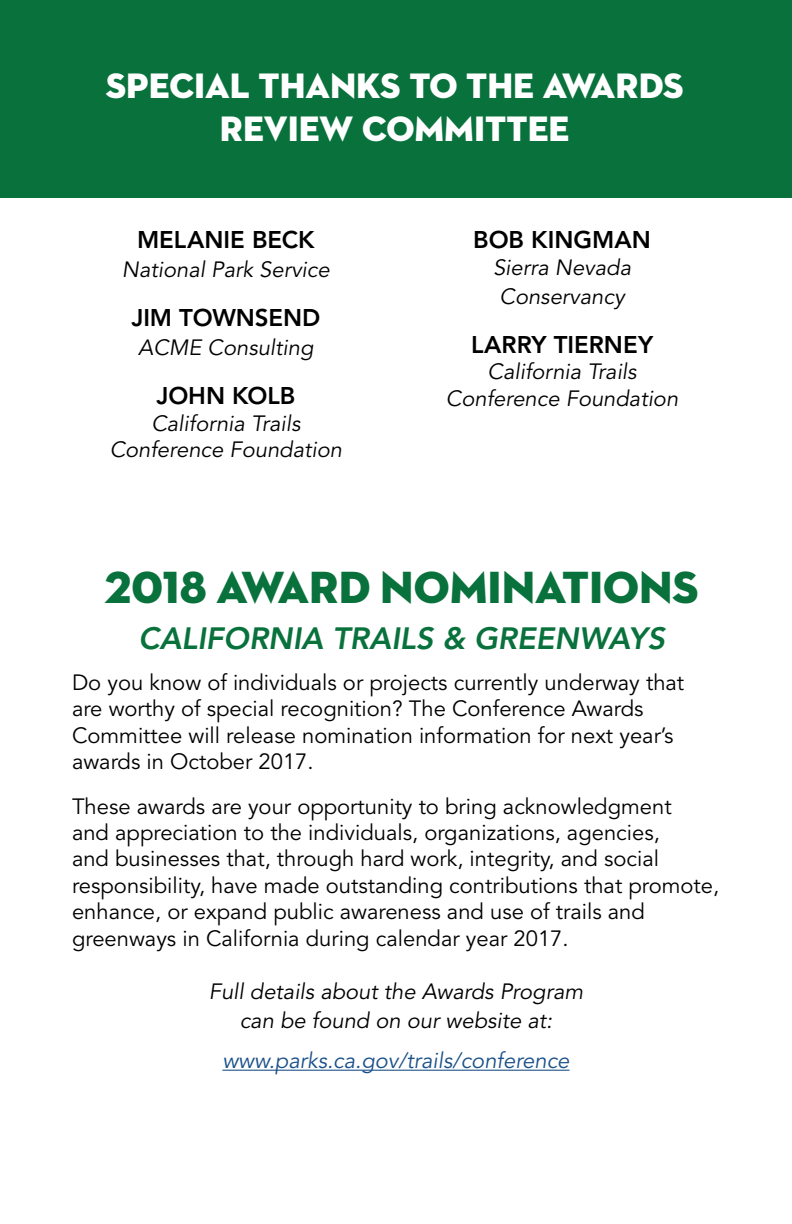
<style>
.page{position:relative;width:792px;height:1224px;background:#fff}
.page>*{position:absolute;margin:0;border:0;box-sizing:border-box;transform-origin:0 0}
.t1{font:46px "Neutraface 2 Display Titling";color:#08713c}
.t2{font:36px/43.2px "Neutraface 2 Display Titling";color:#fff;text-align:center}
.t3{font:italic 800 30.6px "Avenir LT Std";color:#08713c}
.t4{font:800 24px "Avenir LT Std";color:#000}
.t5{font:22px/26.4px "Avenir LT Std";color:#000}
.t6{font:italic 22px/26.4px "Avenir LT Std";color:#000;text-align:center}
.t7{font:italic 22px "Avenir LT Std";color:#1a5089}
</style>
<div class="page">
<div style="left:0;top:0;width:792px;height:197px;background:#08713c"></div>
<hr style="left:222px;top:1070px;width:348px;height:1px;background:#1a5089">
<h2 class="t2" style="left:106px;top:64px;width:579px">SPECIAL THANKS TO THE AWARDS<br>REVIEW COMMITTEE</h2>
<p class="t4" style="left:137px;top:226px;width:179px">MELANIE BECK</p>
<p class="t6" style="left:122px;top:257px;width:209px">National Park Service</p>
<p class="t4" style="left:131px;top:304px;width:190px">JIM TOWNSEND</p>
<p class="t6" style="left:138px;top:335px;width:177px">ACME Consulting</p>
<p class="t4" style="left:156px;top:382px;width:140px">JOHN KOLB</p>
<p class="t6" style="left:110px;top:411px;width:234px">California Trails<br>Conference Foundation</p>
<p class="t4" style="left:473px;top:226px;width:179px">BOB KINGMAN</p>
<p class="t6" style="left:493px;top:254px;width:140px;line-height:28.8px;text-align:left">Sierra Nevada<br>Conservancy</p>
<p class="t4" style="left:471px;top:330px;width:184px">LARRY TIERNEY</p>
<p class="t6" style="left:446px;top:359px;width:234px">California Trails<br>Conference Foundation</p>
<h1 class="t1" style="left:105px;top:558px;width:595px">2018 AWARD NOMINATIONS</h1>
<h3 class="t3" style="left:138px;top:620px;width:528px">CALIFORNIA TRAILS &amp; GREENWAYS</h3>
<p class="t5" style="left:72px;top:670px;width:614px">Do you know of individuals or projects currently underway that are worthy of special recognition? The Conference Awards Committee will release nomination information for next year’s awards in October 2017.</p>
<p class="t5" style="left:72px;top:793px;width:649px">These awards are your opportunity to bring acknowledgment<br>and appreciation to the individuals, organizations, agencies,<br>and businesses that, through hard work, integrity, and social responsibility, have made outstanding contributions that promote, enhance, or expand public awareness and use of trails and greenways in California during calendar year 2017.</p>
<p class="t6" style="left:209px;top:978px;width:376px;line-height:28.8px">Full details about the Awards Program can be found on our website at:</p>
<p class="t7" style="left:222px;top:1048px;width:349px">www.parks.ca.gov/trails/conference</p>
</div>
